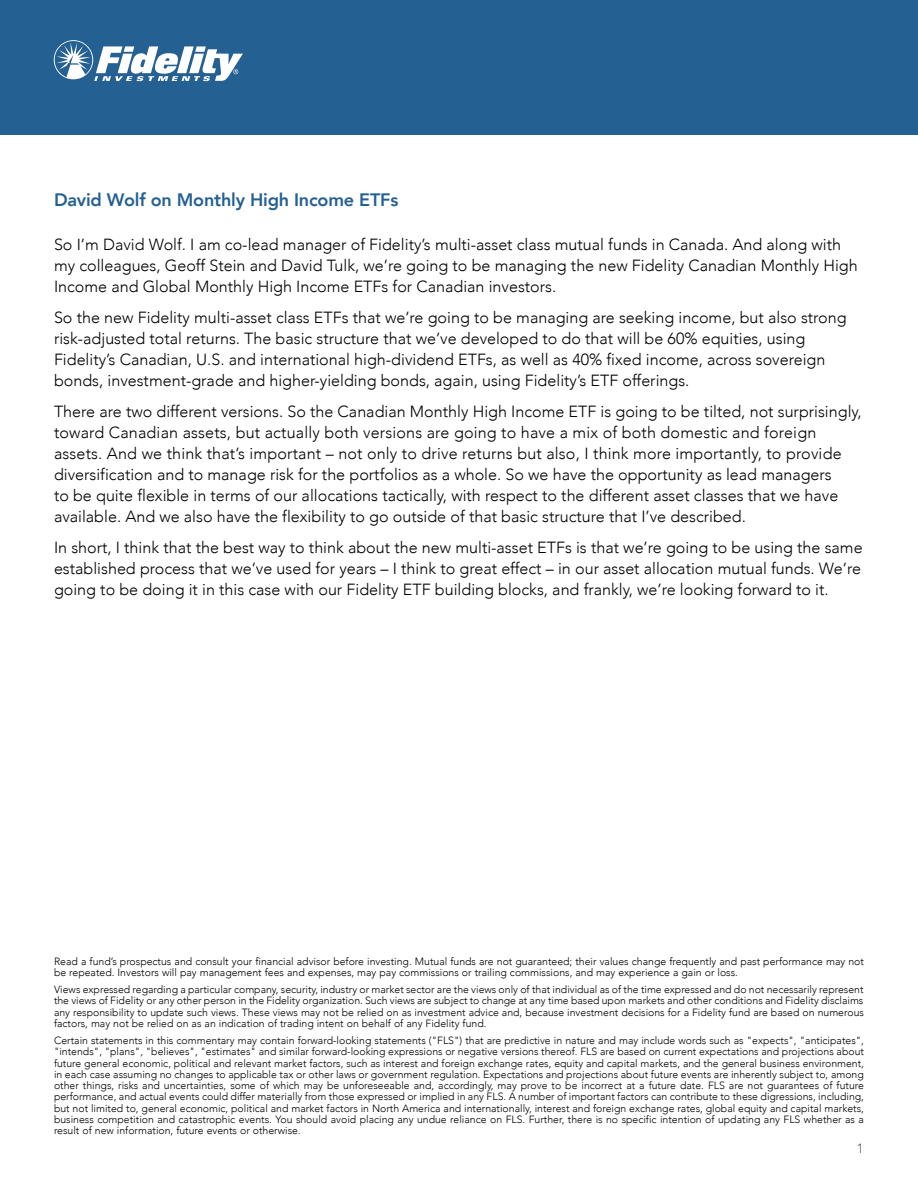
<style>
.page{position:relative;width:918px;height:1188px;background:#fff}
.page>*{position:absolute;margin:0;border:0;box-sizing:border-box;transform-origin:0 0}
.t1{font:800 18px "Avenir";letter-spacing:-.01em;color:#256093}
.t2{font:300 16.2px/21px "Avenir";color:#000}
.t3{font:300 13.5px "Avenir";color:#58595b}
.t4{font:300 10.5px/11.2px "Avenir";color:#000;text-align:justify}
</style>
<div class="page">
<div style="left:0;top:0;width:918px;height:135px;background:#256093"></div>
<svg style="left:54px;top:40px;width:189px;height:41px"></svg>
<h1 class="t1" style="left:54px;top:186px;width:346px">David Wolf on Monthly High Income ETFs</h1>
<p class="t2" style="left:54px;top:234px;width:805px">So I’m David Wolf. I am co-lead manager of Fidelity’s multi-asset class mutual funds in Canada. And along with my colleagues, Geoff Stein and David Tulk, we’re going to be managing the new Fidelity Canadian Monthly High<br>Income and Global Monthly High Income ETFs for Canadian investors.</p>
<p class="t2" style="left:54px;top:307px;width:794px">So the new Fidelity multi-asset class ETFs that we’re going to be managing are seeking income, but also strong risk-adjusted total returns. The basic structure that we’ve developed to do that will be 60% equities, using Fidelity’s Canadian, U.S. and international high-dividend ETFs, as well as 40% fixed income, across sovereign bonds, investment-grade and higher-yielding bonds, again, using Fidelity’s ETF offerings.</p>
<p class="t2" style="left:54px;top:401px;width:809px">There are two different versions. So the Canadian Monthly High Income ETF is going to be tilted, not surprisingly, toward Canadian assets, but actually both versions are going to have a mix of both domestic and foreign assets. And we think that’s important – not only to drive returns but also, I think more importantly, to provide diversification and to manage risk for the portfolios as a whole. So we have the opportunity as lead managers<br>to be quite flexible in terms of our allocations tactically, with respect to the different asset classes that we have available. And we also have the flexibility to go outside of that basic structure that I’ve described.</p>
<p class="t2" style="left:54px;top:537px;width:810px;text-align:justify">In short, I think that the best way to think about the new multi-asset ETFs is that we’re going to be using the same established process that we’ve used for years – I think to great effect – in our asset allocation mutual funds. We’re going to be doing it in this case with our Fidelity ETF building blocks, and frankly, we’re looking forward to it.</p>
<p class="t4" style="left:54px;top:955px;width:812px">Read a fund’s prospectus and consult your financial advisor before investing. Mutual funds are not guaranteed; their values change frequently and past performance may not be repeated. Investors will pay management fees and expenses, may pay commissions or trailing commissions, and may experience a gain or loss.</p>
<p class="t4" style="left:54px;top:984px;width:812px">Views expressed regarding a particular company, security, industry or market sector are the views only of that individual as of the time expressed and do not necessarily represent the views of Fidelity or any other person in the Fidelity organization. Such views are subject to change at any time based upon markets and other conditions and Fidelity disclaims any responsibility to update such views. These views may not be relied on as investment advice and, because investment decisions for a Fidelity fund are based on numerous factors, may not be relied on as an indication of trading intent on behalf of any Fidelity fund.</p>
<p class="t4" style="left:54px;top:1035px;width:812px">Certain statements in this commentary may contain forward-looking statements ("FLS") that are predictive in nature and may include words such as "expects", "anticipates", "intends", "plans", "believes", "estimates" and similar forward-looking expressions or negative versions thereof. FLS are based on current expectations and projections about future general economic, political and relevant market factors, such as interest and foreign exchange rates, equity and capital markets, and the general business environment, in each case assuming no changes to applicable tax or other laws or government regulation. Expectations and projections about future events are inherently subject to, among other things, risks and uncertainties, some of which may be unforeseeable and, accordingly, may prove to be incorrect at a future date. FLS are not guarantees of future performance, and actual events could differ materially from those expressed or implied in any FLS. A number of important factors can contribute to these digressions, including, but not limited to, general economic, political and market factors in North America and internationally, interest and foreign exchange rates, global equity and capital markets, business competition and catastrophic events. You should avoid placing any undue reliance on FLS. Further, there is no specific intention of updating any FLS whether as a result of new information, future events or otherwise.</p>
<p class="t3" style="left:857px;top:1140px;width:9px">1</p>
</div>
